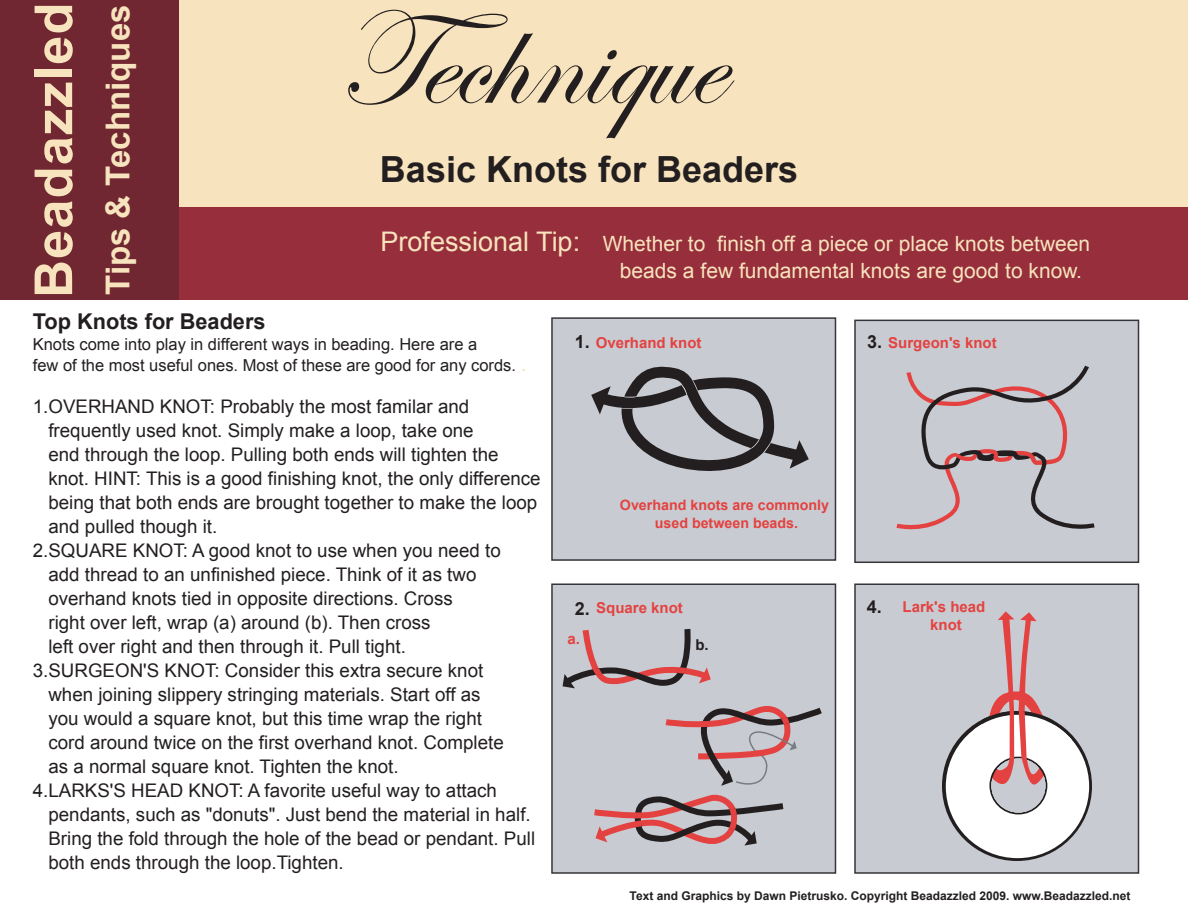
<style>
.page{position:relative;width:1188px;height:918px;background:#fff}
.page>*{position:absolute;margin:0;border:0;box-sizing:border-box;transform-origin:0 0}
.t1{font:137.4px "Edwardian Script ITC";color:#231f20}
.t2{font:700 52.5px "Arial";letter-spacing:.02em;color:#f7e3bd}
.t3{font:700 36px "Arial";color:#231f20}
.t4{font:700 33px "Arial";color:#f7e3bd}
.t5{font:700 21.75px "Arial";color:#231f20}
.t6{font:21px/27px "Arial";color:#f7e3bd}
.t7{font:18.75px "Arial";color:#231f20}
.t8{font:700 18px "Arial";color:#231f20}
.t9{font:16.5px/21px "Arial";color:#231f20}
.t10{font:700 15px/18px "Arial";color:#e44240;text-align:center}
.t11{font:700 15px "Arial";color:#231f20}
.t12{font:700 14.25px/17.2px "Arial";color:#e44240;text-align:center}
.t13{font:700 12px "Arial";color:#231f20}
.s1{font-size:27px}
.s2{font-size:21px;color:#f7e3bd}
.s3{font-size:18px;color:#231f20}
</style>
<div class="page">
<div style="left:178px;top:0;width:1010px;height:207px;background:#f7e3bd"></div>
<div style="left:178px;top:207px;width:1010px;height:93px;background:#972e3b"></div>
<div style="left:0;top:0;width:178px;height:207px;background:#712731"></div>
<div style="left:0;top:207px;width:178px;height:93px;background:#712731"></div>
<div style="left:854px;top:320px;width:285px;height:243px;background:#c8cbd1;border:2px solid #363539"></div>
<div style="left:551px;top:317px;width:285px;height:244px;background:#c8cbd1;border:2px solid #363539"></div>
<div style="left:854px;top:583px;width:285px;height:291px;background:#c8cbd1;border:2px solid #363539"></div>
<div style="left:551px;top:583px;width:285px;height:291px;background:#c8cbd1;border:2px solid #363539"></div>
<svg style="left:562px;top:628px;width:260px;height:218px"></svg>
<svg style="left:942px;top:711px;width:150px;height:150px"></svg>
<div style="left:946px;top:715px;width:143px;height:143px;background:#fff;border-radius:50%"></div>
<svg style="left:989px;top:757px;width:58px;height:57px"></svg>
<div style="left:991px;top:758px;width:54px;height:55px;background:#c8cbd1;border-radius:50%"></div>
<svg style="left:974px;top:611px;width:98px;height:179px"></svg>
<svg style="left:896px;top:366px;width:199px;height:164px"></svg>
<svg style="left:591px;top:366px;width:218px;height:105px"></svg>
<h2 class="t2" style="left:24px;top:298px;width:297px;rotate:-90deg">Beadazzled</h2>
<h3 class="t4" style="left:99px;top:295px;width:292px;rotate:-90deg">Tips &amp; Techniques</h3>
<h1 class="t1" style="left:338px;top:-15px;width:386px">Technique</h1>
<h3 class="t3" style="left:380px;top:149px;width:420px">Basic Knots for Beaders</h3>
<p class="t6" style="left:620px;top:230px;width:472px;text-indent:-239px"><span class="s1">Professional Tip:</span> Whether to finish off a piece or place knots between beads a few fundamental knots are good to know.</p>
<p class="t5" style="left:33px;top:309px;width:234px">Top Knots for Beaders</p>
<p class="t9" style="left:33px;top:333px;width:495px">Knots come into play in different ways in beading. Here are a<br>few of the most useful ones. Most of these are good for any cords. <span class="s2">.</span></p>
<p class="t7" style="left:33px;top:396px;width:438px">1.OVERHAND KNOT: Probably the most familar and</p>
<p class="t7" style="left:48px;top:420px;width:427px">frequently used knot. Simply make a loop, take one</p>
<p class="t7" style="left:48px;top:444px;width:452px">end through the loop. Pulling both ends will tighten the</p>
<p class="t7" style="left:48px;top:468px;width:494px">knot. HINT: This is a good finishing knot, the only difference</p>
<p class="t7" style="left:48px;top:492px;width:490px">being that both ends are brought together to make the loop</p>
<p class="t7" style="left:48px;top:516px;width:170px">and pulled though it.</p>
<p class="t7" style="left:33px;top:540px;width:469px">2.SQUARE KNOT: A good knot to use when you need to</p>
<p class="t7" style="left:48px;top:564px;width:430px">add thread to an unfinished piece. Think of it as two</p>
<p class="t7" style="left:48px;top:588px;width:406px">overhand knots tied in opposite directions. Cross</p>
<p class="t7" style="left:48px;top:612px;width:384px">right over left, wrap (a) around (b). Then cross</p>
<p class="t7" style="left:48px;top:636px;width:359px">left over right and then through it. Pull tight.</p>
<p class="t7" style="left:33px;top:660px;width:452px">3.SURGEON'S KNOT: Consider this extra secure knot</p>
<p class="t7" style="left:48px;top:684px;width:434px">when joining slippery stringing materials. Start off as</p>
<p class="t7" style="left:48px;top:708px;width:435px">you would a square knot, but this time wrap the right</p>
<p class="t7" style="left:48px;top:732px;width:457px">cord around twice on the first overhand knot. Complete</p>
<p class="t7" style="left:48px;top:756px;width:352px">as a normal square knot. Tighten the knot.</p>
<p class="t7" style="left:33px;top:780px;width:466px">4.LARKS'S HEAD KNOT: A favorite useful way to attach</p>
<p class="t7" style="left:48px;top:804px;width:484px">pendants, such as "donuts". Just bend the material in half.</p>
<p class="t7" style="left:48px;top:828px;width:488px">Bring the fold through the hole of the bead or pendant. Pull</p>
<p class="t7" style="left:48px;top:852px;width:297px">both ends through the loop.Tighten.</p>
<p class="t10" style="left:596px;top:334px;width:107px">Overhand knot</p>
<p class="t10" style="left:867px;top:334px;width:131px"><span class="s3">3.</span> Surgeon's knot</p>
<p class="t8" style="left:575px;top:332px;width:17px">1.</p>
<p class="t12" style="left:620px;top:497px;width:211px">Overhand knots are commonly used between beads.</p>
<p class="t8" style="left:575px;top:598px;width:17px">2.</p>
<p class="t10" style="left:567px;top:629px;width:14px">a.</p>
<p class="t10" style="left:596px;top:599px;width:88px">Square knot</p>
<p class="t11" style="left:695px;top:636px;width:15px">b.</p>
<p class="t8" style="left:867px;top:596px;width:17px">4.</p>
<p class="t10" style="left:903px;top:598px;width:84px">Lark's head knot</p>
<p class="t13" style="left:630px;top:889px;width:502px">Text and Graphics by Dawn Pietrusko. Copyright Beadazzled 2009. www.Beadazzled.net</p>
</div>
